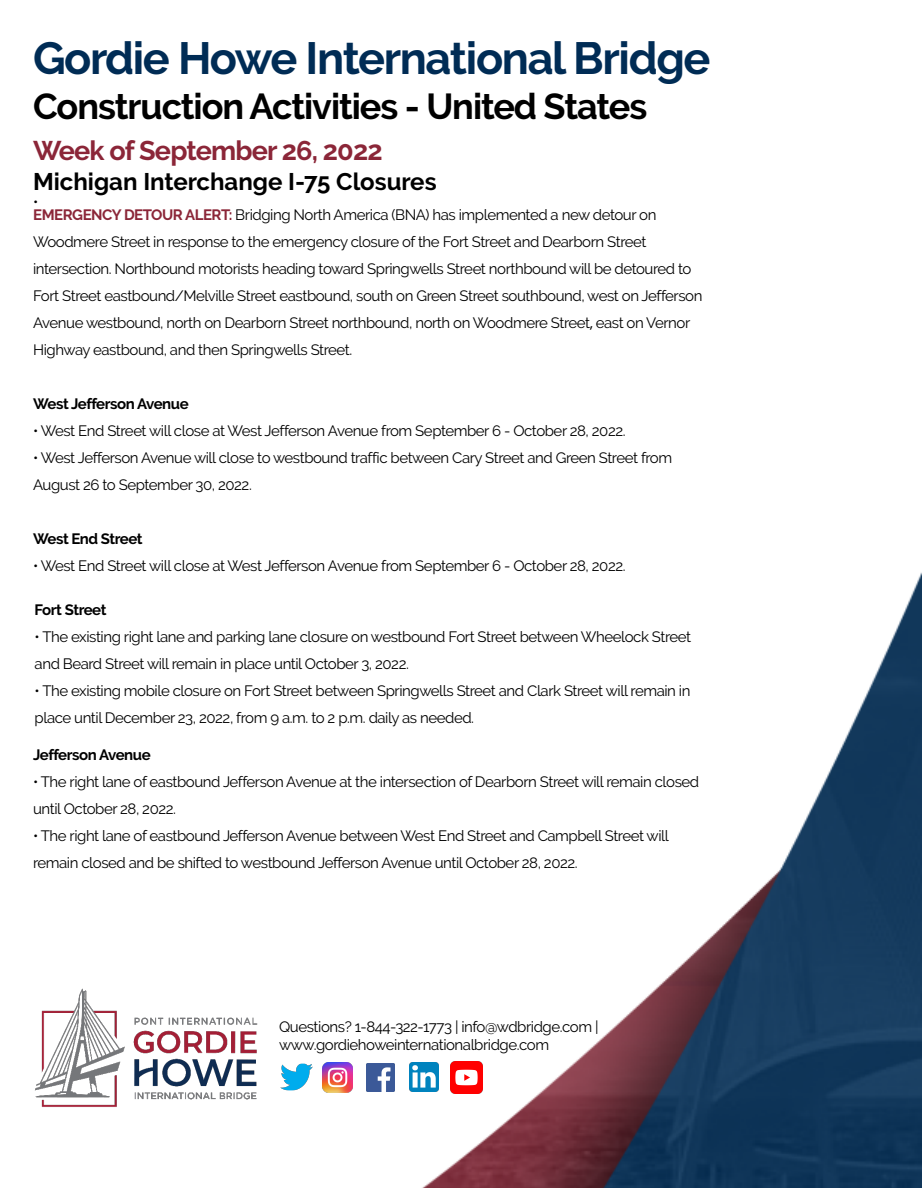
<style>
.page{position:relative;width:922px;height:1188px;background:#fff}
.page>*{position:absolute;margin:0;border:0;box-sizing:border-box;transform-origin:0 0}
.t1{font:700 45px "Raleway";letter-spacing:-.03em;color:#002c55}
.t2{font:700 36px "Raleway";letter-spacing:-.03em;color:#000}
.t3{font:700 27px "Raleway";letter-spacing:-.03em;color:#8b2638}
.t4{font:700 24px "Raleway";color:#000}
.t5{font:15px/27px "Raleway";letter-spacing:-.03em;color:#000}
.t6{font:700 15px "Raleway";letter-spacing:-.03em;color:#000}
.s1{font-weight:700;color:#8b2638}
.s2{font-family:"Myriad Pro"}
</style>
<div class="page">
<img style="left:325px;top:573px;width:596px;height:615px">
<img style="left:280px;top:1063px;width:33px;height:28px">
<img style="left:367px;top:1063px;width:28px;height:28px">
<img style="left:409px;top:1063px;width:29px;height:29px">
<img style="left:450px;top:1061px;width:32px;height:32px">
<img style="left:322px;top:1062px;width:30px;height:30px">
<img style="left:35px;top:988px;width:223px;height:119px">
<h1 class="t1" style="left:33px;top:32px;width:679px">Gordie Howe International Bridge</h1>
<h2 class="t2" style="left:33px;top:86px;width:615px">Construction Activities - United States</h2>
<h3 class="t3" style="left:33px;top:135px;width:351px">Week of September 26, 2022</h3>
<p class="t5" style="left:33px;top:195px;width:625px;line-height:12.8px">•<br><span class="s1">EMERGENCY DETOUR ALERT:</span> Bridging North America (BNA) has implemented a new detour on</p>
<p class="t5" style="left:33px;top:228px;width:671px">Woodmere Street in response to the emergency closure of the Fort Street and Dearborn Street intersection. Northbound motorists heading toward Springwells Street northbound will be detoured to Fort Street eastbound/Melville Street eastbound, south on Green Street southbound, west on Jefferson Avenue westbound, north on Dearborn Street northbound, north on Woodmere Street<span class="s2">,</span> east on Vernor Highway eastbound, and then Springwells Street.</p>
<p class="t6" style="left:33px;top:395px;width:157px">West Jefferson Avenue</p>
<p class="t5" style="left:33px;top:417px;width:594px">• West End Street will close at West Jefferson Avenue from September 6 - October 28, 2022.</p>
<p class="t5" style="left:33px;top:444px;width:640px">• West Jefferson Avenue will close to westbound traffic between Cary Street and Green Street from<br>August 26 to September 30, 2022.</p>
<p class="t6" style="left:33px;top:530px;width:111px">West End Street</p>
<p class="t5" style="left:33px;top:552px;width:594px">• West End Street will close at West Jefferson Avenue from September 6 - October 28, 2022.</p>
<h3 class="t4" style="left:33px;top:168px;width:405px">Michigan Interchange I-75 Closures</h3>
<p class="t6" style="left:35px;top:601px;width:73px">Fort Street</p>
<p class="t5" style="left:35px;top:623px;width:658px">• The existing right lane and parking lane closure on westbound Fort Street between Wheelock Street and Beard Street will remain in place until October 3, 2022.</p>
<p class="t5" style="left:35px;top:677px;width:657px">• The existing mobile closure on Fort Street between Springwells Street and Clark Street will remain in place until December 23, 2022, from 9 a.m. to 2 p.m. daily as needed.</p>
<p class="t6" style="left:33px;top:746px;width:119px">Jefferson Avenue</p>
<p class="t5" style="left:33px;top:768px;width:667px">• The right lane of eastbound Jefferson Avenue at the intersection of Dearborn Street will remain closed until October 28, 2022.</p>
<p class="t5" style="left:33px;top:822px;width:637px">• The right lane of eastbound Jefferson Avenue between West End Street and Campbell Street will remain closed and be shifted to westbound Jefferson Avenue until October 28, 2022.</p>
<p class="t5" style="left:279px;top:1017px;width:321px;line-height:18px">Questions? 1-844-322-1773 | info@wdbridge.com | www.gordiehoweinternationalbridge.com</p>
</div>
